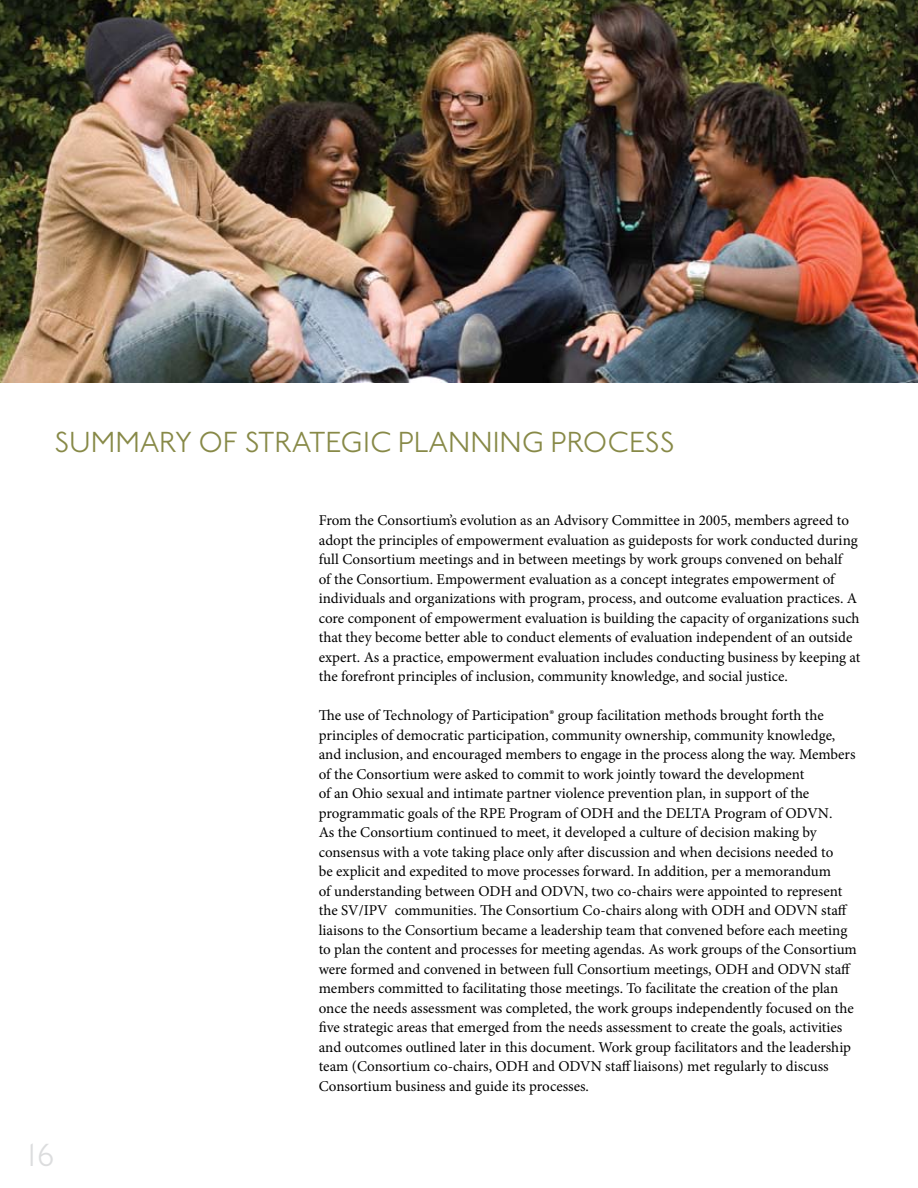
<style>
.page{position:relative;width:918px;height:1188px;background:#fff}
.page>*{position:absolute;margin:0;border:0;box-sizing:border-box;transform-origin:0 0}
.t1{font:300 33px "Johnston ITC Std";color:#dcddde}
.t2{font:300 30px "Johnston ITC Std";color:#878947}
.t3{font:15px/19.5px "Minion Pro";color:#000}
</style>
<div class="page">
<img style="left:0;top:0;width:918px;height:383px">
<h2 class="t2" style="left:54px;top:424px;width:622px">SUMMARY OF STRATEGIC PLANNING PROCESS</h2>
<h1 class="t1" style="left:22px;top:1135px;width:34px">16</h1>
<p class="t3" style="left:319px;top:511px;width:543px">From the Consortium’s evolution as an Advisory Committee in 2005, members agreed to adopt the principles of empowerment evaluation as guideposts for work conducted during full Consortium meetings and in between meetings by work groups convened on behalf<br>of the Consortium. Empowerment evaluation as a concept integrates empowerment of individuals and organizations with program, process, and outcome evaluation practices. A core component of empowerment evaluation is building the capacity of organizations such that they become better able to conduct elements of evaluation independent of an outside expert. As a practice, empowerment evaluation includes conducting business by keeping at the forefront principles of inclusion, community knowledge, and social justice.</p>
<p class="t3" style="left:319px;top:706px;width:540px">The use of Technology of Participation® group facilitation methods brought forth the principles of democratic participation, community ownership, community knowledge, and inclusion, and encouraged members to engage in the process along the way. Members of the Consortium were asked to commit to work jointly toward the development<br>of an Ohio sexual and intimate partner violence prevention plan, in support of the programmatic goals of the RPE Program of ODH and the DELTA Program of ODVN.<br>As the Consortium continued to meet, it developed a culture of decision making by consensus with a vote taking place only after discussion and when decisions needed to<br>be explicit and expedited to move processes forward. In addition, per a memorandum<br>of understanding between ODH and ODVN, two co-chairs were appointed to represent the SV/IPV communities. The Consortium Co-chairs along with ODH and ODVN staff liaisons to the Consortium became a leadership team that convened before each meeting to plan the content and processes for meeting agendas. As work groups of the Consortium were formed and convened in between full Consortium meetings, ODH and ODVN staff members committed to facilitating those meetings. To facilitate the creation of the plan once the needs assessment was completed, the work groups independently focused on the five strategic areas that emerged from the needs assessment to create the goals, activities and outcomes outlined later in this document. Work group facilitators and the leadership team (Consortium co-chairs, ODH and ODVN staff liaisons) met regularly to discuss Consortium business and guide its processes.</p>
</div>
